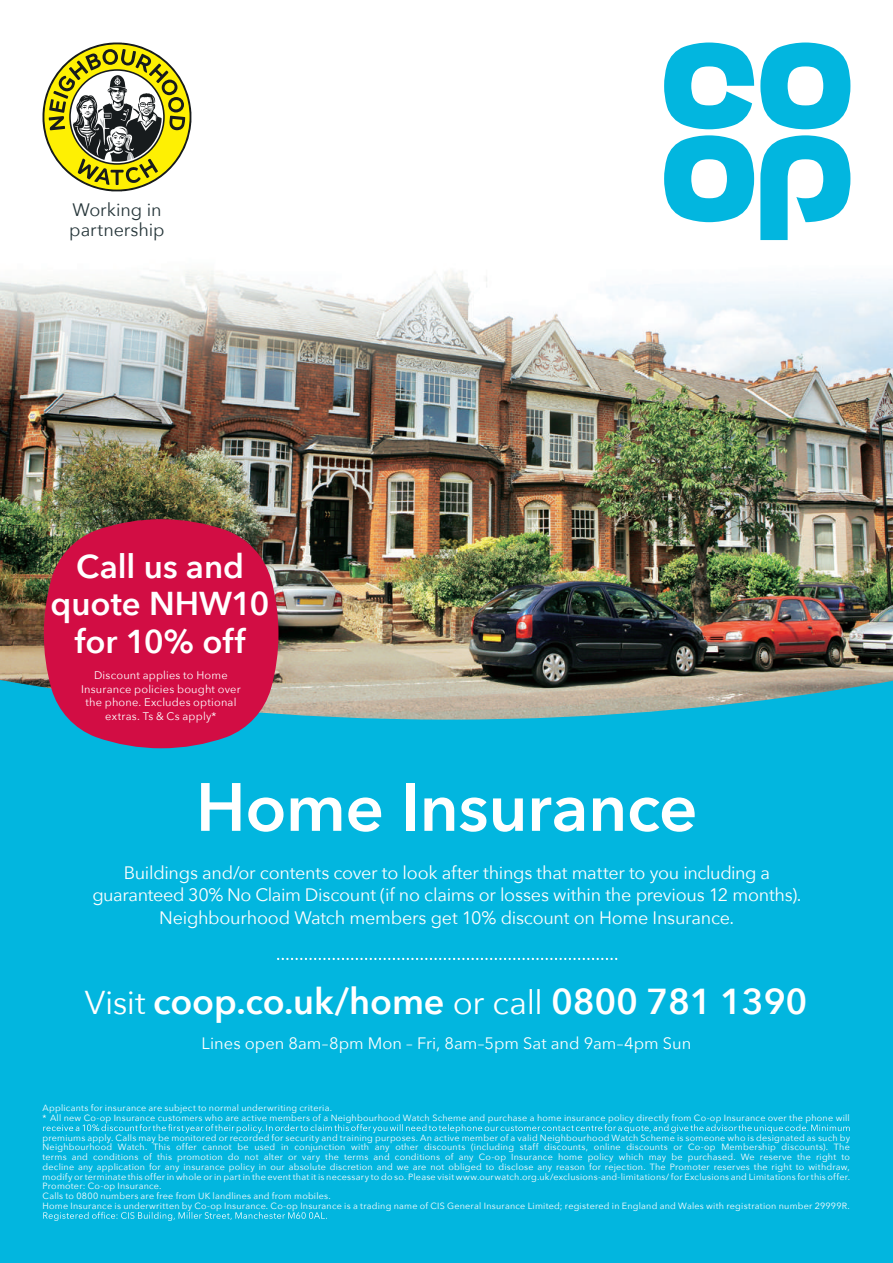
<style>
.page{position:relative;width:893px;height:1263px;background:#fff}
.page>*{position:absolute;margin:0;border:0;box-sizing:border-box;transform-origin:0 0}
.t1{font:600 67.5px "Avenir Next";letter-spacing:-.01em;color:#fff}
.t2{font:600 36px "Avenir Next";letter-spacing:-.005em;color:#fff}
.t3{font:600 33px/37.5px "Avenir Next";color:#fff;text-align:center}
.t4{font:18px/22.5px "Avenir Next";letter-spacing:-.015em;color:#fff;text-align:center}
.t5{font:18px/19.5px "Avenir Next";letter-spacing:-.005em;color:#26363a}
.t6{font:16.5px "Avenir Next";color:#fff}
.t7{font:10.95px/13.5px "Avenir Next";letter-spacing:.015em;color:#fff;text-align:center}
.t8{font:9px/9.8px "Avenir Next";letter-spacing:.025em;color:#fff}
.s1{font-weight:400;font-size:33px}
</style>
<div class="page">
<img style="left:0;top:42px;width:893px;height:636px">
<svg style="left:664px;top:43px;width:186px;height:197px"></svg>
<svg style="left:0;top:678px;width:893px;height:223px;background:#15b4d7"></svg>
<div style="left:0;top:901px;width:893px;height:362px;background:#02b6df"></div>
<svg style="left:44px;top:519px;width:234px;height:229px;background:#b9204e"></svg>
<svg style="left:43px;top:43px;width:149px;height:149px"></svg>
<svg style="left:43px;top:1124px;width:807px;height:9px"></svg>
<svg style="left:43px;top:1212px;width:284px;height:9px"></svg>
<svg style="left:278px;top:958px;width:338px;height:2px"></svg>
<h3 class="t5" style="left:69px;top:200px;width:97px">Working in partnership</h3>
<h3 class="t3" style="left:51px;top:546px;width:221px">Call us and quote NHW10 for 10% off</h3>
<p class="t7" style="left:81px;top:668px;width:161px">Discount applies to Home<br>Insurance policies bought over the phone. Excludes optional extras. Ts &amp; Cs apply*</p>
<h1 class="t1" style="left:196px;top:749px;width:503px">Home Insurance</h1>
<h3 class="t4" style="left:92px;top:860px;width:711px">Buildings and/or contents cover to look after things that matter to you including a guaranteed 30% No Claim Discount (if no claims or losses within the previous 12 months).<br>Neighbourhood Watch members get 10% discount on Home Insurance.</h3>
<h2 class="t2" style="left:85px;top:971px;width:724px"><span class="s1">Visit</span> coop.co.uk/home <span class="s1">or call</span> 0800 781 1390</h2>
<h3 class="t6" style="left:202px;top:1030px;width:491px">Lines open 8am–8pm Mon – Fri, 8am–5pm Sat and 9am–4pm Sun</h3>
<p class="t8" style="left:43px;top:1103px;width:809px">Applicants for insurance are subject to normal underwriting criteria.<br>* All new Co-op Insurance customers who are active members of a Neighbourhood Watch Scheme and purchase a home insurance policy directly from Co-op Insurance over the phone will</p>
<p class="t8" style="left:43px;top:1132px;width:809px">premiums apply. Calls may be monitored or recorded for security and training purposes. An active member of a valid Neighbourhood Watch Scheme is someone who is designated as such by Neighbourhood Watch. This offer cannot be used in conjunction with any other discounts (including staff discounts, online discounts or Co-op Membership discounts). The terms and conditions of this promotion do not alter or vary the terms and conditions of any Co-op Insurance home policy which may be purchased. We reserve the right to decline any application for any insurance policy in our absolute discretion and we are not obliged to disclose any reason for rejection. The Promoter reserves the right to withdraw, modify or terminate this offer in whole or in part in the event that it is necessary to do so. Please visit www.ourwatch.org.uk/exclusions-and-limitations/ for Exclusions and Limitations for this offer.<br>Promoter: Co-op Insurance.<br>Calls to 0800 numbers are free from UK landlines and from mobiles.<br>Home Insurance is underwritten by Co-op Insurance. Co-op Insurance is a trading name of CIS General Insurance Limited; registered in England and Wales with registration number 29999R.</p>
</div>
